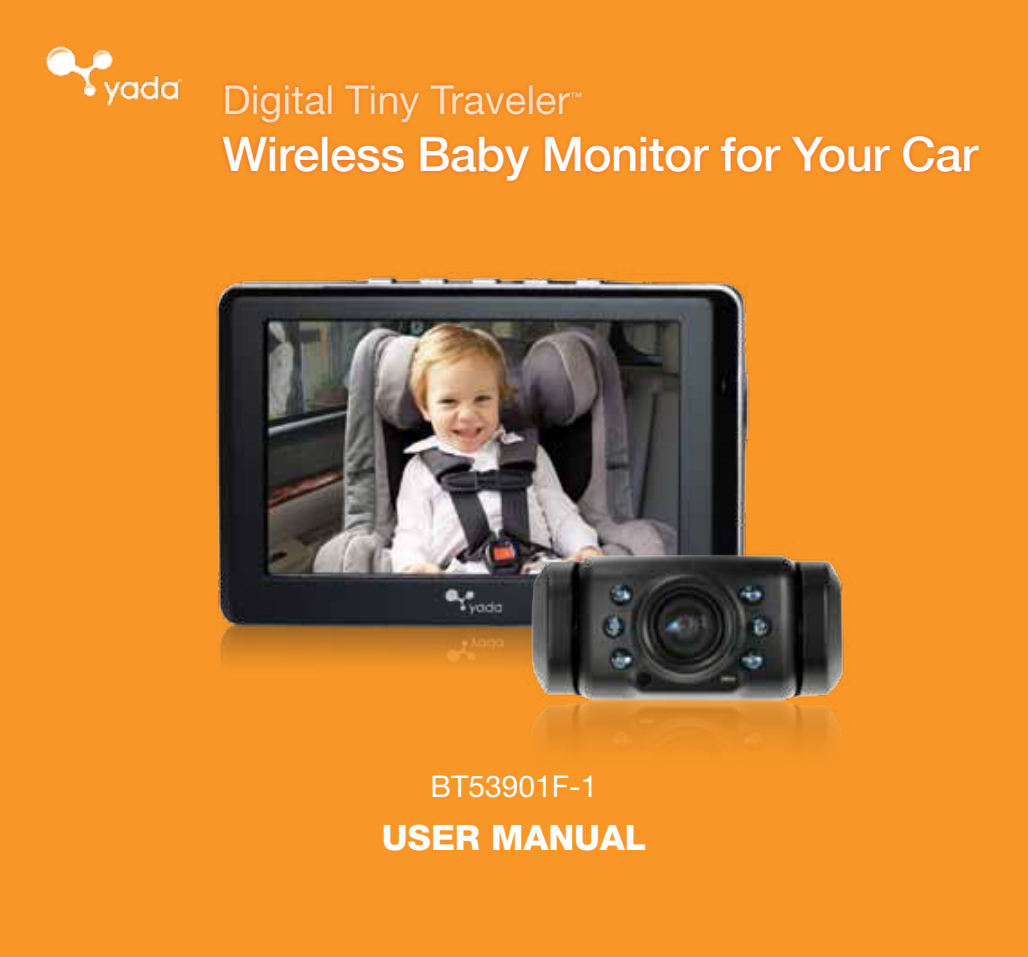
<style>
.page{position:relative;width:1028px;height:957px;background:#f89728}
.page>*{position:absolute;margin:0;border:0;box-sizing:border-box;transform-origin:0 0}
.t1{font:500 47.5px "Helvetica Neue";letter-spacing:-.01em;color:#fff}
.t2{font:40px "Helvetica Neue";color:#fde0be}
.t3{font:800 35px "Helvetica Neue";color:#fff}
.t4{font:30px "Helvetica Neue";color:#fff}
.t5{font:12px "Helvetica Neue";color:#fde0be}
</style>
<div class="page">
<img style="left:45px;top:45px;width:138px;height:60px">
<div style="left:218px;top:80px;width:765px;height:106px;background:#f15a29;opacity:.7"></div>
<img style="left:215px;top:272px;width:535px;height:395px">
<img style="left:494px;top:514px;width:350px;height:237px">
<p class="t2" style="left:222px;top:85px;width:349px">Digital Tiny Traveler</p>
<p class="t5" style="left:570px;top:93px;width:13px">™</p>
<p class="t1" style="left:222px;top:136px;width:757px">Wireless Baby Monitor for Your Car</p>
<p class="t4" style="left:430px;top:775px;width:168px">BT53901F-1</p>
<p class="t3" style="left:382px;top:817px;width:266px">USER MANUAL</p>
</div>
